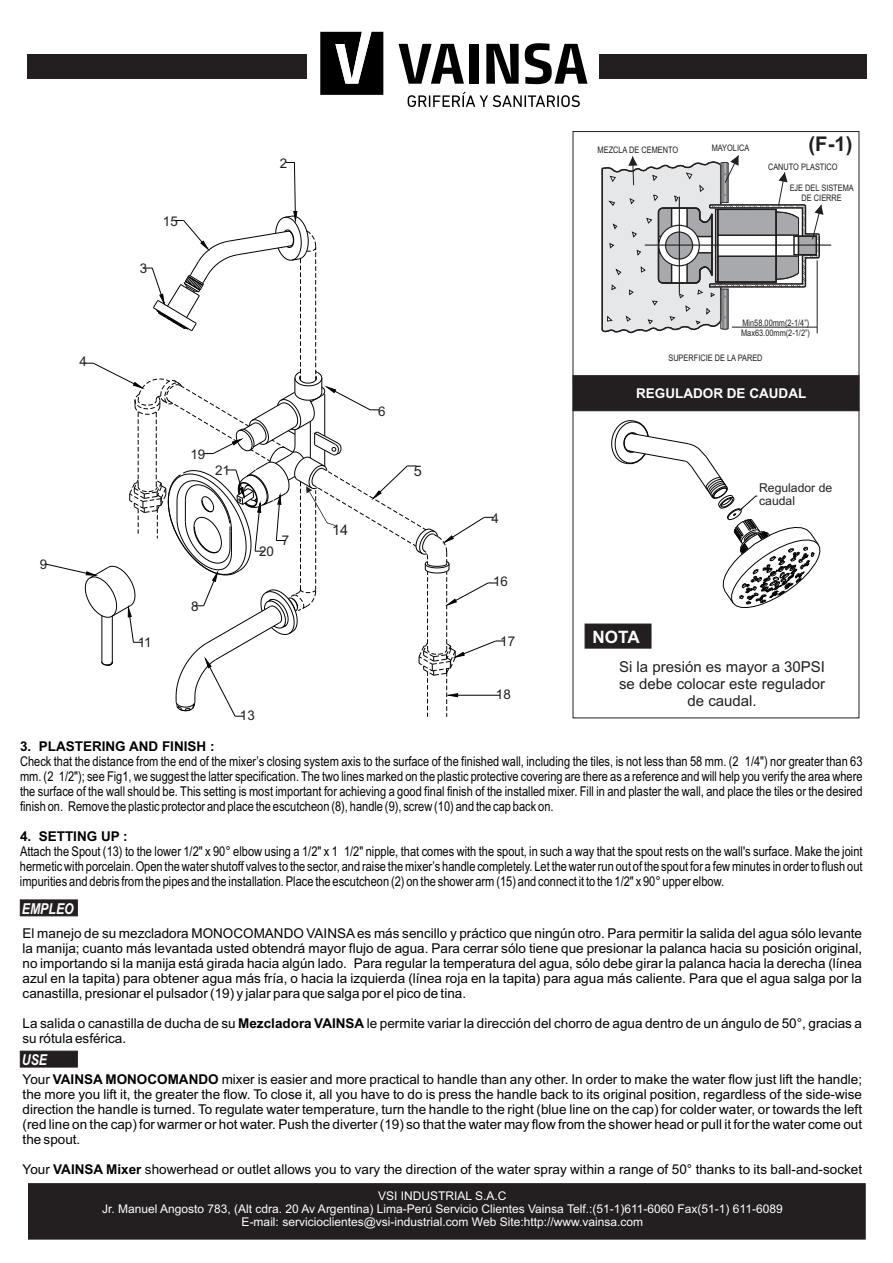
<style>
.page{position:relative;width:893px;height:1263px;background:#fff}
.page>*{position:absolute;margin:0;border:0;box-sizing:border-box;transform-origin:0 0}
.t1{font:700 20.25px "Arial";color:#231f20}
.t2{font:700 17.1px "Arial";color:#fff}
.t3{font:15px/16.8px "Arial";color:#231f20;text-align:center}
.t4{font:italic 700 15px "Arial Narrow";color:#fff}
.t5{font:14.55px "Arial";color:#231f20}
.t6{font:13.5px/15px "Arial";color:#010202;text-align:justify}
.t7{font:13.5px/15px "Arial Narrow";color:#010202;text-align:justify}
.t8{font:700 13.5px "Arial";color:#010202}
.t9{font:700 13.5px "Arial";color:#fff}
.t10{font:13.35px "Arial";color:#231f20}
.t11{font:12.15px/13.6px "Arial";color:#231f20}
.t12{font:12px/13.4px "Arial";color:#fff;text-align:center}
.t13{font:9px/10.2px "Arial Narrow";color:#231f20;text-align:center}
.s1{font-weight:700}
</style>
<div class="page">
<hr style="left:645px;top:244px;width:186px;height:2px;background:#231f20">
<div style="left:573px;top:131px;width:286px;height:245px;border:1px solid #231f20"></div>
<svg style="left:20px;top:899px;width:58px;height:17px"></svg>
<svg style="left:601px;top:155px;width:222px;height:179px"></svg>
<hr style="left:817px;top:260px;width:1px;height:73px;background:#231f20">
<hr style="left:732px;top:327px;width:85px;height:1px;background:#231f20">
<svg style="left:20px;top:1051px;width:58px;height:16px"></svg>
<svg style="left:45px;top:162px;width:460px;height:555px"></svg>
<div style="left:27px;top:54px;width:840px;height:25px;background:#231f20"></div>
<div style="left:307px;top:17px;width:292px;height:75px;background:#fff"></div>
<svg style="left:320px;top:32px;width:63px;height:63px"></svg>
<svg style="left:399px;top:44px;width:65px;height:40px"></svg>
<div style="left:469px;top:44px;width:9px;height:40px;background:#000"></div>
<svg style="left:525px;top:43px;width:62px;height:41px"></svg>
<svg style="left:486px;top:44px;width:33px;height:40px"></svg>
<svg style="left:408px;top:92px;width:172px;height:15px"></svg>
<div style="left:573px;top:376px;width:286px;height:35px;background:#231f20"></div>
<div style="left:585px;top:624px;width:66px;height:24px;background:#231f20"></div>
<svg style="left:611px;top:420px;width:209px;height:188px"></svg>
<div style="left:28px;top:1183px;width:837px;height:56px;background:#231f20"></div>
<p class="t10" style="left:80px;top:356px;width:9px">4</p>
<p class="t10" style="left:40px;top:559px;width:9px">9</p>
<p class="t10" style="left:140px;top:263px;width:9px">3</p>
<p class="t10" style="left:163px;top:217px;width:16px">15</p>
<p class="t10" style="left:280px;top:158px;width:9px">2</p>
<p class="t10" style="left:138px;top:637px;width:15px">11</p>
<p class="t10" style="left:190px;top:450px;width:16px">19</p>
<p class="t10" style="left:215px;top:465px;width:16px">21</p>
<p class="t10" style="left:191px;top:601px;width:9px">8</p>
<p class="t10" style="left:259px;top:547px;width:16px">20</p>
<p class="t10" style="left:282px;top:535px;width:9px">7</p>
<p class="t10" style="left:240px;top:710px;width:16px">13</p>
<p class="t5" style="left:332px;top:524px;width:18px">14</p>
<p class="t10" style="left:378px;top:406px;width:9px">6</p>
<p class="t5" style="left:414px;top:465px;width:10px">5</p>
<p class="t10" style="left:491px;top:513px;width:9px">4</p>
<p class="t10" style="left:493px;top:577px;width:16px">16</p>
<p class="t10" style="left:500px;top:636px;width:16px">17</p>
<p class="t10" style="left:496px;top:690px;width:16px">18</p>
<p class="t13" style="left:598px;top:146px;width:82px">MEZCLA DE CEMENTO</p>
<p class="t13" style="left:712px;top:143px;width:39px">MAYOLICA</p>
<h1 class="t1" style="left:809px;top:136px;width:45px">(F-1)</h1>
<p class="t13" style="left:768px;top:162px;width:71px">CANUTO PLASTICO</p>
<p class="t13" style="left:790px;top:184px;width:66px">EJE DEL SISTEMA<br>DE CIERRE</p>
<p class="t13" style="left:741px;top:319px;width:70px;text-align:left">Min58.00mm(2-1/4”)<br>Max63.00mm(2-1/2”)</p>
<p class="t13" style="left:668px;top:354px;width:96px">SUPERFICIE DE LA PARED</p>
<p class="t9" style="left:636px;top:389px;width:172px">REGULADOR DE CAUDAL</p>
<p class="t2" style="left:593px;top:630px;width:49px">NOTA</p>
<p class="t11" style="left:759px;top:482px;width:75px">Regulador de caudal</p>
<p class="t3" style="left:619px;top:660px;width:207px">Si la presión es mayor a 30PSI se debe colocar este regulador de caudal.</p>
<p class="t8" style="left:20px;top:741px;width:196px">3. PLASTERING AND FINISH :</p>
<p class="t7" style="left:20px;top:755px;width:844px">Check that the distance from the end of the mixer’s closing system axis to the surface of the finished wall, including the tiles, is not less than 58 mm. (2 1/4") nor greater than 63 mm. (2 1/2"); see Fig1, we suggest the latter specification. The two lines marked on the plastic protective covering are there as a reference and will help you verify the area where the surface of the wall should be. This setting is most important for achieving a good final finish of the installed mixer. Fill in and plaster the wall, and place the tiles or the desired finish on. Remove the plastic protector and place the escutcheon (8), handle (9), screw (10) and the cap back on.</p>
<p class="t8" style="left:20px;top:831px;width:109px">4. SETTING UP :</p>
<p class="t7" style="left:20px;top:845px;width:844px">Attach the Spout (13) to the lower 1/2" x 90° elbow using a 1/2" x 1 1/2" nipple, that comes with the spout, in such a way that the spout rests on the wall's surface. Make the joint hermetic with porcelain. Open the water shutoff valves to the sector, and raise the mixer’s handle completely. Let the water run out of the spout for a few minutes in order to flush out impurities and debris from the pipes and the installation. Place the escutcheon (2) on the shower arm (15) and connect it to the 1/2" x 90° upper elbow.</p>
<p class="t6" style="left:23px;top:927px;width:841px">El manejo de su mezcladora MONOCOMANDO VAINSAes más sencillo y práctico que ningún otro. Para permitir la salida del agua sólo levante la manija; cuanto más levantada usted obtendrá mayor flujo de agua. Para cerrar sólo tiene que presionar la palanca hacia su posición original, no importando si la manija está girada hacia algún lado. Para regular la temperatura del agua, sólo debe girar la palanca hacia la derecha (línea azul en la tapita) para obtener agua más fría, o hacia la izquierda (línea roja en la tapita) para agua más caliente. Para que el agua salga por la canastilla, presionar el pulsador (19) y jalar para que salga por el pico de tina.</p>
<p class="t6" style="left:23px;top:1017px;width:841px">La salida o canastilla de ducha de su <span class="s1">Mezcladora VAINSA</span> le permite variar la dirección del chorro de agua dentro de un ángulo de 50°, gracias a su rótula esférica.</p>
<p class="t4" style="left:22px;top:903px;width:53px">EMPLEO</p>
<p class="t4" style="left:22px;top:1054px;width:27px">USE</p>
<p class="t6" style="left:23px;top:1072px;width:841px">Your <span class="s1">VAINSA MONOCOMANDO</span> mixer is easier and more practical to handle than any other. In order to make the water flow just lift the handle; the more you lift it, the greater the flow. To close it, all you have to do is press the handle back to its original position, regardless of the side-wise direction the handle is turned. To regulate water temperature, turn the handle to the right (blue line on the cap) for colder water, or towards the left (red line on the cap) for warmer or hot water. Push the diverter (19) so that the water may flow from the shower head or pull it for the water come out the spout.</p>
<p class="t6" style="left:23px;top:1162px;width:841px">Your <span class="s1">VAINSA Mixer</span> showerhead or outlet allows you to vary the direction of the water spray within a range of 50° thanks to its ball-and-socket</p>
<p class="t12" style="left:102px;top:1190px;width:682px">VSI INDUSTRIAL S.A.C<br>Jr. Manuel Angosto 783, (Alt cdra. 20 Av Argentina) Lima-Perú Servicio Clientes Vainsa Telf.:(51-1)611-6060 Fax(51-1) 611-6089<br>E-mail: servicioclientes@vsi-industrial.com Web Site:http://www.vainsa.com</p>
</div>
